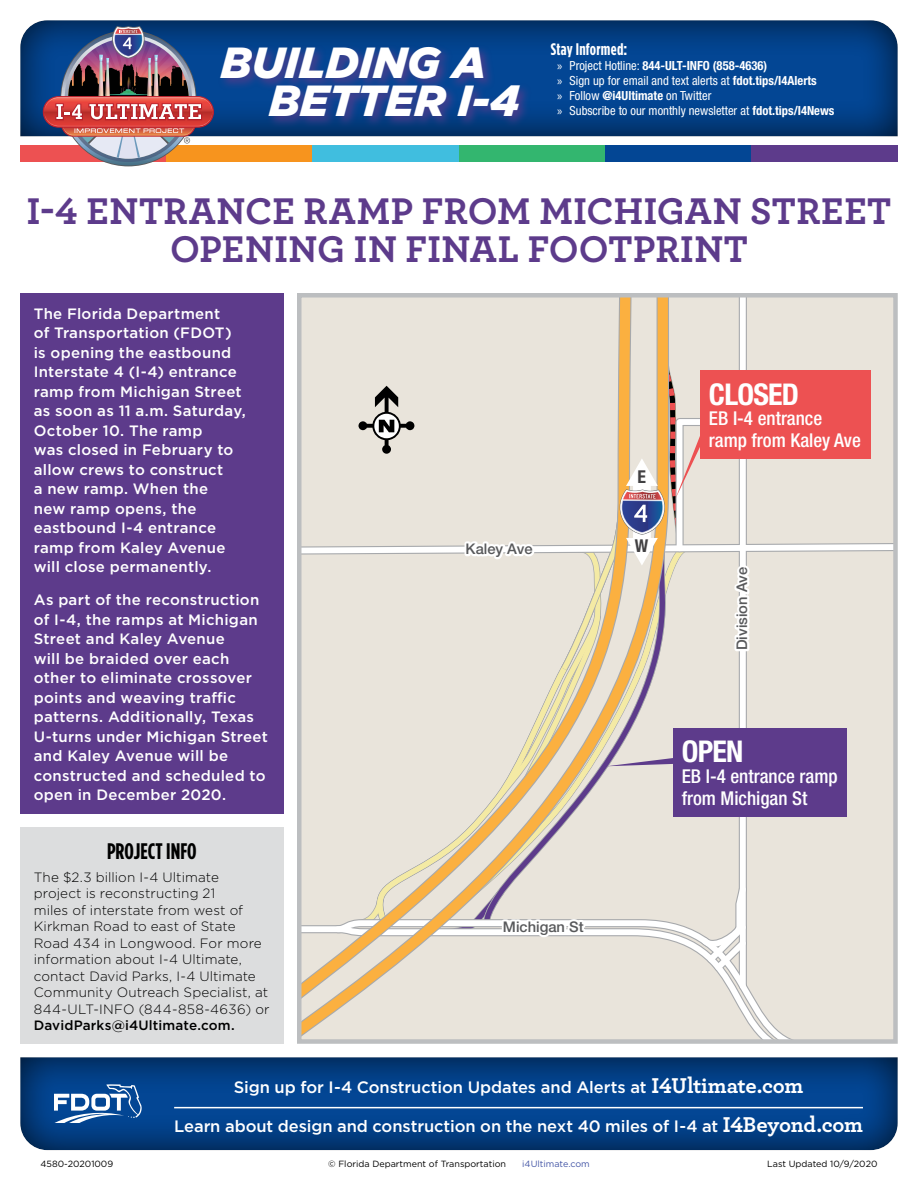
<style>
.page{position:relative;width:918px;height:1188px;background:#fff}
.page>*{position:absolute;margin:0;border:0;box-sizing:border-box;transform-origin:0 0}
.t1{font:italic 900 43.5px/37.5px "Gotham";color:#fff}
.Alert_Header{font:700 39px/37.5px "Archer";letter-spacing:.01em;color:#5d3b8b;text-align:center}
.t2{font:700 condensed 30px "Helvetica Neue";letter-spacing:-.025em;color:#fff}
.t3{font:700 22.5px "Gotham Condensed";color:#000}
.t4{font:500 condensed 19.05px/21.8px "Helvetica Neue";color:#fff}
.t5{font:700 condensed 17.7px "Helvetica Neue";color:#414042}
.t6{font:700 16.8px "Gotham Condensed";letter-spacing:.015em;color:#fff}
.t7{font:500 16.5px "Gotham";letter-spacing:-.005em;color:#fff}
.body_content{font:500 15px/19.5px "Gotham";letter-spacing:.02em;color:#fff}
.t8{font:500 14.7px "Helvetica Neue";color:#58595b}
.body_content-2{font:300 13.5px/16.5px "Gotham";letter-spacing:.01em;color:#000}
.t9{font:condensed 12.6px/15px "Helvetica Neue LT Std";color:#fff}
.t10{font:9px "Gotham";color:#000}
.t11{font:9px "Gotham";color:#4456a6}
.s1{font-family:"Myriad Pro";font-stretch:normal}
.s2{font-weight:700}
.s3{font-weight:500}
.s4{font-family:"Archer";font-weight:700;font-size:22.5px}
</style>
<div class="page">
<div style="left:20px;top:20px;width:878px;height:118px;background:#000;opacity:.75"></div>
<div style="left:20px;top:145px;width:146px;height:17px;background:#ed5152"></div>
<div style="left:166px;top:145px;width:147px;height:17px;background:#f7941e"></div>
<div style="left:313px;top:145px;width:146px;height:17px;background:#40bedf"></div>
<div style="left:459px;top:145px;width:146px;height:17px;background:#33b66f"></div>
<div style="left:605px;top:145px;width:146px;height:17px;background:#034694"></div>
<div style="left:751px;top:145px;width:147px;height:17px;background:#5d3b8b"></div>
<img style="left:44px;top:24px;width:168px;height:142px">
<div style="left:218px;top:44px;width:314px;height:85px;background:#5d3b8b;opacity:.75"></div>
<div style="left:19px;top:1056px;width:880px;height:96px;background:#000;opacity:.75"></div>
<svg style="left:54px;top:1084px;width:88px;height:39px"></svg>
<hr style="left:174px;top:1107px;width:689px;height:1px;background:#fff">
<div style="left:20px;top:293px;width:264px;height:521px;background:#5d3b8b"></div>
<div style="left:299px;top:295px;width:596px;height:747px;background:#e9e4db"></div>
<div style="left:739px;top:295px;width:8px;height:691px;background:#aeb0b2"></div>
<svg style="left:675px;top:923px;width:116px;height:116px"></svg>
<div style="left:740px;top:295px;width:6px;height:691px;background:#fff"></div>
<svg style="left:693px;top:879px;width:61px;height:100px"></svg>
<svg style="left:638px;top:298px;width:35px;height:644px"></svg>
<svg style="left:302px;top:298px;width:334px;height:738px"></svg>
<svg style="left:437px;top:883px;width:151px;height:73px"></svg>
<svg style="left:302px;top:343px;width:591px;height:474px"></svg>
<div style="left:297px;top:293px;width:601px;height:751px;border:4px solid #bcbec0"></div>
<div style="left:20px;top:827px;width:264px;height:217px;background:#dcddde"></div>
<h1 class="t1" style="left:269px;top:44px;width:252px;text-indent:-48px">BUILDING A<br>BETTER I-4</h1>
<p class="t6" style="left:551px;top:39px;width:78px">Stay Informed:</p>
<p class="t9" style="left:557px;top:58px;width:279px"><span class="s1">»</span> Project Hotline: <span class="s2">844-ULT-INFO (858-4636)<br></span><span class="s1">»</span> Sign up for email and text alerts at <span class="s2">fdot.tips/I4Alerts<br></span><span class="s1">»</span> Follow <span class="s2">@i4Ultimate</span> on Twitter<br><span class="s1">»</span> Subscribe to our monthly newsletter at <span class="s2">fdot.tips/I4News</span></p>
<p class="Alert_Header" style="left:27px;top:190px;width:866px">I-4 ENTRANCE RAMP FROM MICHIGAN STREET<br>OPENING IN FINAL FOOTPRINT</p>
<p class="body_content" style="left:34px;top:303px;width:214px">The Florida Department<br>of Transportation (FDOT) is opening the eastbound<br>Interstate 4 (I-4) entrance ramp from Michigan Street as soon as 11 a.m. Saturday,<br>October 10. The ramp<br>was closed in February to allow crews to construct<br>a new ramp. When the<br>new ramp opens, the eastbound I-4 entrance ramp from Kaley Avenue will close permanently.</p>
<p class="body_content" style="left:34px;top:590px;width:236px">As part of the reconstruction of I-4, the ramps at Michigan<br>Street and Kaley Avenue<br>will be braided over each other to eliminate crossover points and weaving traffic patterns. Additionally, Texas<br>U-turns under Michigan Street and Kaley Avenue will be constructed and scheduled to open in December 2020.</p>
<p class="t3" style="left:107px;top:837px;width:91px">PROJECT INFO</p>
<p class="body_content-2" style="left:34px;top:868px;width:237px">The $2.3 billion I-4 Ultimate project is reconstructing 21<br>miles of interstate from west of<br>Kirkman Road to east of State<br>Road 434 in Longwood. For more information about I-4 Ultimate, contact David Parks, I-4 Ultimate<br>Community Outreach Specialist, at<br>844-ULT-INFO (844-858-4636) or<br><span class="s3">DavidParks@i4Ultimate.com.</span></p>
<p class="t5" style="left:637px;top:466px;width:10px">E</p>
<p class="t8" style="left:466px;top:540px;width:69px">Kaley Ave</p>
<p class="t5" style="left:635px;top:535px;width:15px">W</p>
<p class="t2" style="left:709px;top:376px;width:92px">CLOSED</p>
<p class="t4" style="left:709px;top:408px;width:153px">EB I-4 entrance ramp from Kaley Ave</p>
<p class="t8" style="left:733px;top:650px;width:85px;rotate:-90deg">Division Ave</p>
<p class="t2" style="left:682px;top:734px;width:63px">OPEN</p>
<p class="t4" style="left:682px;top:765px;width:157px">EB I-4 entrance ramp from Michigan St</p>
<p class="t8" style="left:503px;top:918px;width:82px">Michigan St</p>
<p class="t7" style="left:234px;top:1077px;width:571px">Sign up for I-4 Construction Updates and Alerts at <span class="s4">I4Ultimate.com</span></p>
<p class="t7" style="left:174px;top:1115px;width:690px">Learn about design and construction on the next 40 miles of I-4 at <span class="s4">I4Beyond.com</span></p>
<p class="t10" style="left:40px;top:1158px;width:74px">4580-20201009</p>
<p class="t10" style="left:328px;top:1158px;width:179px">© Florida Department of Transportation</p>
<p class="t11" style="left:522px;top:1158px;width:69px">i4Ultimate.com</p>
<p class="t10" style="left:767px;top:1158px;width:112px">Last Updated 10/9/2020</p>
</div>
